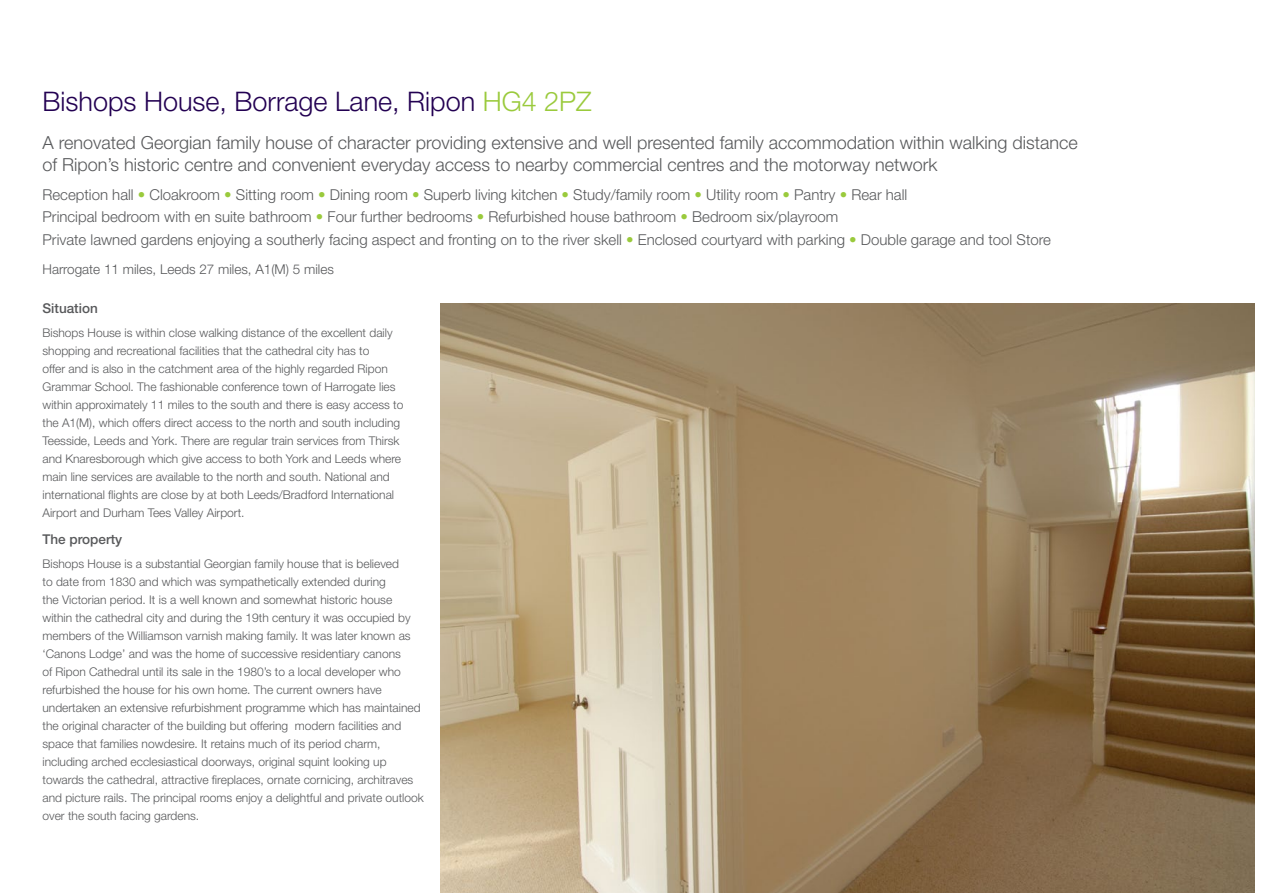
<style>
.page{position:relative;width:1263px;height:893px;background:#fff}
.page>*{position:absolute;margin:0;border:0;box-sizing:border-box;transform-origin:0 0}
.t1{font:300 27px "Helvetica Neue LT Std";color:#230152}
.t2{font:300 18px/21.6px "Helvetica Neue LT Std";color:#58595b}
.t3{font:300 15px/22.5px "Helvetica Neue LT Std";color:#58595b}
.t4{font:300 13.5px "Helvetica Neue LT Std";color:#58595b}
.t5{font:500 13.5px "Helvetica Neue LT Std";color:#58595b}
.t6{font:300 12px/18px "Helvetica Neue LT Std";color:#58595b}
.s1{color:#9aca3c}
</style>
<div class="page">
<img style="left:441px;top:303px;width:813px;height:590px">
<h1 class="t1" style="left:43px;top:84px;width:551px">Bishops House, Borrage Lane, Ripon <span class="s1">HG4 2PZ</span></h1>
<p class="t2" style="left:43px;top:132px;width:1037px">A renovated Georgian family house of character providing extensive and well presented family accommodation within walking distance of Ripon’s historic centre and convenient everyday access to nearby commercial centres and the motorway network</p>
<p class="t3" style="left:43px;top:183px;width:1010px">Reception hall <span class="s1">•</span> Cloakroom <span class="s1">•</span> Sitting room <span class="s1">•</span> Dining room <span class="s1">•</span> Superb living kitchen <span class="s1">•</span> Study/family room <span class="s1">•</span> Utility room <span class="s1">•</span> Pantry <span class="s1">•</span> Rear hall<br>Principal bedroom with en suite bathroom <span class="s1">•</span> Four further bedrooms <span class="s1">•</span> Refurbished house bathroom <span class="s1">•</span> Bedroom six/playroom<br>Private lawned gardens enjoying a southerly facing aspect and fronting on to the river skell <span class="s1">•</span> Enclosed courtyard with parking <span class="s1">•</span> Double garage and tool Store</p>
<p class="t4" style="left:43px;top:260px;width:293px">Harrogate 11 miles, Leeds 27 miles, A1(M) 5 miles</p>
<p class="t5" style="left:43px;top:300px;width:57px">Situation</p>
<p class="t6" style="left:43px;top:324px;width:362px">Bishops House is within close walking distance of the excellent daily shopping and recreational facilities that the cathedral city has to<br>offer and is also in the catchment area of the highly regarded Ripon Grammar School. The fashionable conference town of Harrogate lies within approximately 11 miles to the south and there is easy access to the A1(M), which offers direct access to the north and south including Teesside, Leeds and York. There are regular train services from Thirsk and Knaresborough which give access to both York and Leeds where main line services are available to the north and south. National and international flights are close by at both Leeds/Bradford International Airport and Durham Tees Valley Airport.</p>
<p class="t5" style="left:43px;top:531px;width:81px">The property</p>
<p class="t6" style="left:43px;top:555px;width:383px">Bishops House is a substantial Georgian family house that is believed<br>to date from 1830 and which was sympathetically extended during<br>the Victorian period. It is a well known and somewhat historic house within the cathedral city and during the 19th century it was occupied by members of the Williamson varnish making family. It was later known as ‘Canons Lodge’ and was the home of successive residentiary canons<br>of Ripon Cathedral until its sale in the 1980’s to a local developer who refurbished the house for his own home. The current owners have undertaken an extensive refurbishment programme which has maintained the original character of the building but offering modern facilities and space that families nowdesire. It retains much of its period charm, including arched ecclesiastical doorways, original squint looking up towards the cathedral, attractive fireplaces, ornate cornicing, architraves and picture rails. The principal rooms enjoy a delightful and private outlook over the south facing gardens.</p>
</div>
